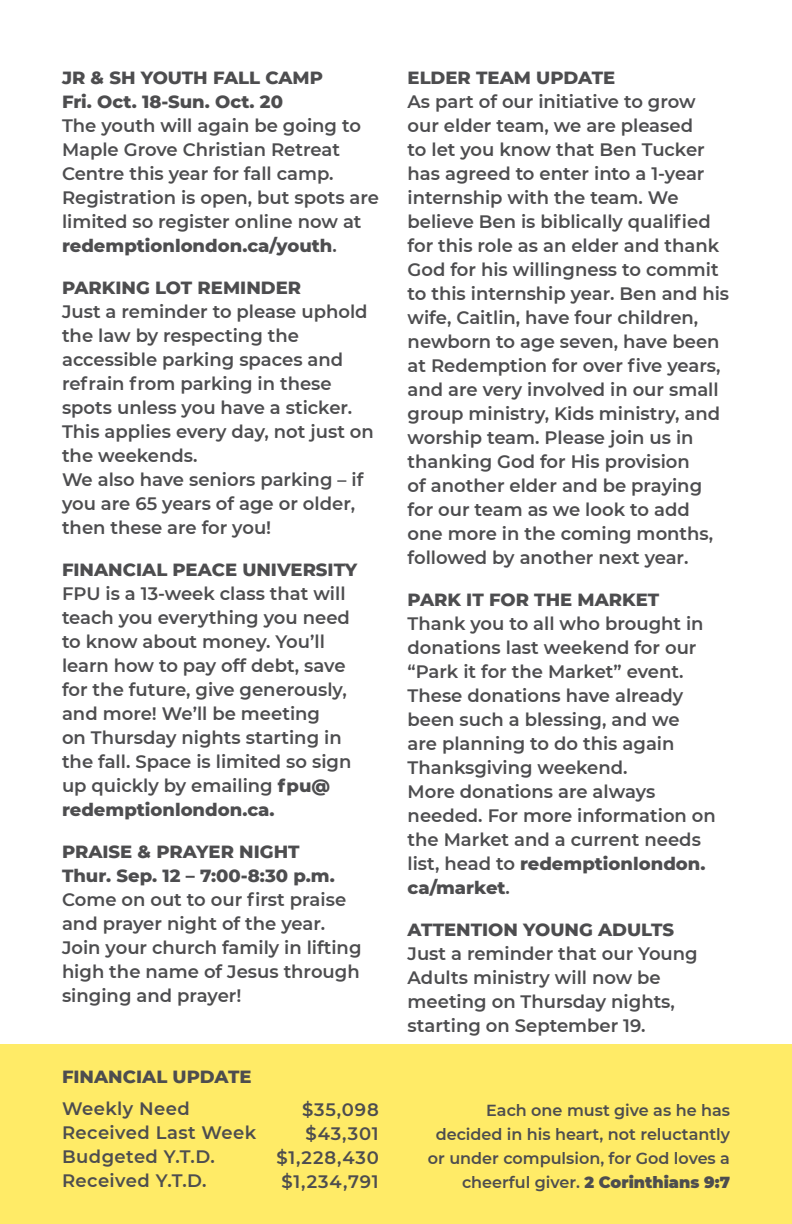
<style>
.page{position:relative;width:792px;height:1224px;background:#fff}
.page>*{position:absolute;margin:0;border:0;box-sizing:border-box;transform-origin:0 0}
.t1{font:600 18px/24px "Montserrat";color:#4d4d4f}
.t2{font:800 18px/24px "Montserrat";color:#4d4d4f}
.t3{font:600 18px/24px "Montserrat";letter-spacing:.025em;color:#4d4d4f}
.t4{font:600 18px/24px "Montserrat";letter-spacing:.05em;color:#4d4d4f;text-align:right}
.t5{font:600 16px/24px "Montserrat";color:#4d4d4f;text-align:right}
.s1{font-weight:800}
.s2{font-weight:900}
</style>
<div class="page">
<div style="left:0;top:1045px;width:792px;height:179px;background:#ffeb67"></div>
<p class="t2" style="left:62px;top:65px;width:263px">JR &amp; SH YOUTH FALL CAMP<br>Fri. Oct. 18-Sun. Oct. 20</p>
<p class="t1" style="left:62px;top:113px;width:319px">The youth will again be going to<br>Maple Grove Christian Retreat<br>Centre this year for fall camp.<br>Registration is open, but spots are limited so register online now at <span class="s1">redemptionlondon.ca/youth</span>.</p>
<p class="t2" style="left:62px;top:275px;width:241px">PARKING LOT REMINDER</p>
<p class="t1" style="left:62px;top:299px;width:313px">Just a reminder to please uphold the law by respecting the accessible parking spaces and refrain from parking in these spots unless you have a sticker.<br>This applies every day, not just on the weekends.<br>We also have seniors parking – if you are 65 years of age or older, then these are for you!</p>
<p class="t2" style="left:62px;top:557px;width:25px">Financial</p>
<p class="t2" style="left:173px;top:557px;width:27px">Peace</p>
<p class="t2" style="left:242px;top:557px;width:61px">University</p>
<p class="t1" style="left:62px;top:581px;width:291px">FPU is a 13-week class that will teach you everything you need to know about money. You’ll learn how to pay off debt, save for the future, give generously, and more! We’ll be meeting<br>on Thursday nights starting in the fall. Space is limited so sign up quickly by emailing <span class="s1">fpu@ redemptionlondon.ca.</span></p>
<p class="t2" style="left:62px;top:839px;width:274px">PRAISE &amp; PRAYER NIGHT<br>Thur. Sep. 12 – 7:00-8:30 p.m.</p>
<p class="t1" style="left:62px;top:887px;width:301px">Come on out to our first praise and prayer night of the year.<br>Join your church family in lifting high the name of Jesus through singing and prayer!</p>
<p class="t2" style="left:62px;top:1063px;width:191px">FINANCIAL UPDATE</p>
<p class="t3" style="left:62px;top:1096px;width:196px">Weekly Need<br>Received Last Week<br>Budgeted Y.T.D.<br>Received Y.T.D.</p>
<p class="t4" style="left:276px;top:1097px;width:104px">$35,098 $43,301 $1,228,430 $1,234,791</p>
<p class="t2" style="left:408px;top:65px;width:26px">Elder</p>
<p class="t2" style="left:476px;top:65px;width:27px">Team</p>
<p class="t2" style="left:536px;top:65px;width:28px">Update</p>
<p class="t1" style="left:408px;top:89px;width:323px">As part of our initiative to grow our elder team, we are pleased<br>to let you know that Ben Tucker has agreed to enter into a 1-year internship with the team. We believe Ben is biblically qualified for this role as an elder and thank<br>God for his willingness to commit to this internship year. Ben and his wife, Caitlin, have four children, newborn to age seven, have been at Redemption for over five years, and are very involved in our small group ministry, Kids ministry, and worship team. Please join us in thanking God for His provision<br>of another elder and be praying for our team as we look to add one more in the coming months, followed by another next year.</p>
<p class="t2" style="left:408px;top:587px;width:253px">PARK IT FOR THE MARKET</p>
<p class="t1" style="left:408px;top:611px;width:310px">Thank you to all who brought in donations last weekend for our “Park it for the Market” event.<br>These donations have already been such a blessing, and we<br>are planning to do this again<br>Thanksgiving weekend.<br>More donations are always needed. For more information on the Market and a current needs list, head to <span class="s1">redemptionlondon. ca/market</span>.</p>
<p class="t2" style="left:408px;top:916px;width:268px">ATTENTION YOUNG ADULTS</p>
<p class="t1" style="left:408px;top:941px;width:292px">Just a reminder that our Young<br>Adults ministry will now be meeting on Thursday nights, starting on September 19.</p>
<p class="t5" style="left:428px;top:1098px;width:304px">Each one must give as he has decided in his heart, not reluctantly or under compulsion, for God loves a cheerful giver. <span class="s2">2 Corinthians 9:7</span></p>
</div>
